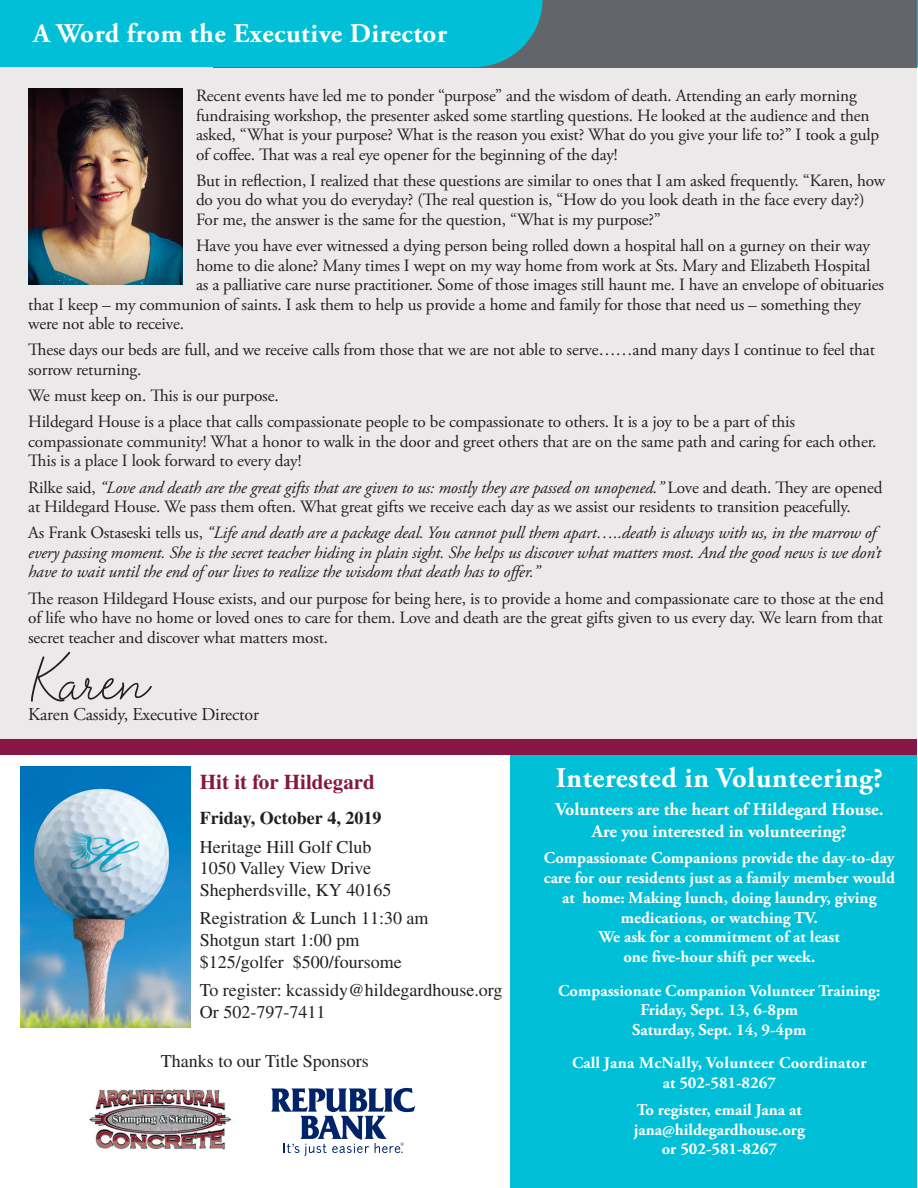
<style>
.page{position:relative;width:918px;height:1188px;background:#fff}
.page>*{position:absolute;margin:0;border:0;box-sizing:border-box;transform-origin:0 0}
.t1{font:56.25px "Velvet Script";letter-spacing:-.01em;color:#231f20}
.t2{font:700 28.5px "Adobe Garamond Pro";letter-spacing:.02em;color:#fff}
.t3{font:700 27px "Adobe Garamond Pro";letter-spacing:.02em;color:#fff}
.t4{font:700 21px "Times LT Std";color:#871643}
.t5{font:18px/21.6px "Times LT Std";color:#231f20}
.t6{font:700 18px/21.6px "Adobe Garamond Pro";color:#fff;text-align:center}
.t7{font:700 18px/28.3px "Times LT Std";color:#231f20}
.t8{font:18px "Adobe Garamond Pro";letter-spacing:-.01em;color:#231f20}
.t9{font:17.25px/19.5px "Adobe Garamond Pro";letter-spacing:-.01em;color:#231f20}
.t10{font:italic 17.25px/19.5px "Adobe Garamond Pro";letter-spacing:-.01em;color:#231f20}
.t11{font:700 16.5px/19.8px "Adobe Garamond Pro";color:#fff;text-align:center}
.t12{font:700 16.5px/19.8px "Adobe Garamond Pro";letter-spacing:.02em;color:#fff;text-align:center}
.s1{font-style:italic}
.s2{font-style:normal}
.s3{font-weight:400}
</style>
<div class="page">
<div style="left:511px;top:691px;width:406px;height:497px;background:#00bfd7"></div>
<div style="left:0;top:67px;width:917px;height:673px;background:#ece9eb"></div>
<div style="left:213px;top:0;width:704px;height:67px;background:#63656a"></div>
<img style="left:21px;top:766px;width:169px;height:262px">
<div style="left:0;top:740px;width:917px;height:15px;background:#871644"></div>
<img style="left:89px;top:1089px;width:143px;height:61px">
<svg style="left:271px;top:1088px;width:144px;height:68px"></svg>
<div style="left:27px;top:86px;width:156px;height:201px;background:#231f20;opacity:.75"></div>
<div style="left:0;top:0;width:543px;height:67px;background:#00bfd7"></div>
<svg style="left:917px;top:0;width:1px;height:67px"></svg>
<p class="t3" style="left:33px;top:18px;width:415px">A Word from the Executive Director</p>
<p class="t9" style="left:196px;top:87px;width:685px">Recent events have led me to ponder “purpose” and the wisdom of death. Attending an early morning fundraising workshop, the presenter asked some startling questions. He looked at the audience and then asked, “What is your purpose? What is the reason you exist? What do you give your life to?” I took a gulp of coffee. That was a real eye opener for the beginning of the day!</p>
<p class="t9" style="left:196px;top:171px;width:691px">But in reflection, I realized that these questions are similar to ones that I am asked frequently. “Karen, how do you do what you do everyday? (The real question is, “How do you look death in the face every day?)<br>For me, the answer is the same for the question, “What is my purpose?”</p>
<p class="t9" style="left:196px;top:237px;width:676px">Have you have ever witnessed a dying person being rolled down a hospital hall on a gurney on their way</p>
<p class="t9" style="left:196px;top:256px;width:676px">home to die alone? Many times I wept on my way home from work at Sts. Mary and Elizabeth Hospital</p>
<p class="t9" style="left:196px;top:276px;width:689px">as a palliative care nurse practitioner. Some of those images still haunt me. I have an envelope of obituaries</p>
<p class="t9" style="left:28px;top:295px;width:834px">that I keep – my communion of saints. I ask them to help us provide a home and family for those that need us – something they</p>
<p class="t9" style="left:28px;top:315px;width:157px">were not able to receive.</p>
<p class="t9" style="left:28px;top:341px;width:848px">These days our beds are full, and we receive calls from those that we are not able to serve……and many days I continue to feel that sorrow returning.</p>
<p class="t9" style="left:28px;top:383px;width:768px;line-height:26.2px">We must keep on. This is our purpose.<br>Hildegard House is a place that calls compassionate people to be compassionate to others. It is a joy to be a part of this</p>
<p class="t9" style="left:28px;top:432px;width:850px">compassionate community! What a honor to walk in the door and greet others that are on the same path and caring for each other.<br>This is a place I look forward to every day!</p>
<p class="t9" style="left:28px;top:478px;width:856px">Rilke said, <span class="s1">“Love and death are the great gifts that are given to us: mostly they are passed on unopened.”</span> Love and death. They are opened at Hildegard House. We pass them often. What great gifts we receive each day as we assist our residents to transition peacefully.</p>
<p class="t10" style="left:28px;top:524px;width:854px"><span class="s2">As Frank Ostaseski tells us,</span> “Life and death are a package deal. You cannot pull them apart…..death is always with us, in the marrow of every passing moment. She is the secret teacher hiding in plain sight. She helps us discover what matters most. And the good news is we don’t have to wait until the end of our lives to realize the wisdom that death has to offer.”</p>
<p class="t9" style="left:28px;top:589px;width:857px;text-align:justify">The reason Hildegard House exists, and our purpose for being here, is to provide a home and compassionate care to those at the end of life who have no home or loved ones to care for them. Love and death are the great gifts given to us every day. We learn from that secret teacher and discover what matters most.</p>
<p class="t1" style="left:28px;top:647px;width:120px">Karen</p>
<p class="t8" style="left:28px;top:703px;width:232px">Karen Cassidy, Executive Director</p>
<p class="t4" style="left:200px;top:770px;width:177px">Hit it for Hildegard</p>
<p class="t7" style="left:200px;top:804px;width:183px">Friday, October 4, 2019<br><span class="s3">Heritage Hill Golf Club</span></p>
<p class="t5" style="left:200px;top:858px;width:193px">1050 Valley View Drive<br>Shepherdsville, KY 40165</p>
<p class="t5" style="left:200px;top:907px;width:230px">Registration &amp; Lunch 11:30 am<br>Shotgun start 1:00 pm $125/golfer $500/foursome</p>
<p class="t5" style="left:200px;top:979px;width:304px">To register: kcassidy@hildegardhouse.org<br>Or 502-797-7411</p>
<p class="t5" style="left:161px;top:1050px;width:210px">Thanks to our Title Sponsors</p>
<p class="t2" style="left:556px;top:761px;width:329px">Interested in Volunteering?</p>
<p class="t6" style="left:555px;top:799px;width:330px">Volunteers are the heart of Hildegard House.<br>Are you interested in volunteering?</p>
<p class="t11" style="left:544px;top:848px;width:353px">Compassionate Companions provide the day-to-day care for our residents just as a family member would at home: Making lunch, doing laundry, giving medications, or watching TV.<br>We ask for a commitment of at least<br>one five-hour shift per week.</p>
<p class="t11" style="left:558px;top:981px;width:324px">Compassionate Companion Volunteer Training:<br>Friday, Sept. 13, 6-8pm<br>Saturday, Sept. 14, 9-4pm</p>
<p class="t12" style="left:572px;top:1054px;width:296px">Call Jana McNally, Volunteer Coordinator at 502-581-8267</p>
<p class="t11" style="left:634px;top:1100px;width:173px">To register, email Jana at jana@hildegardhouse.org or 502-581-8267</p>
</div>
